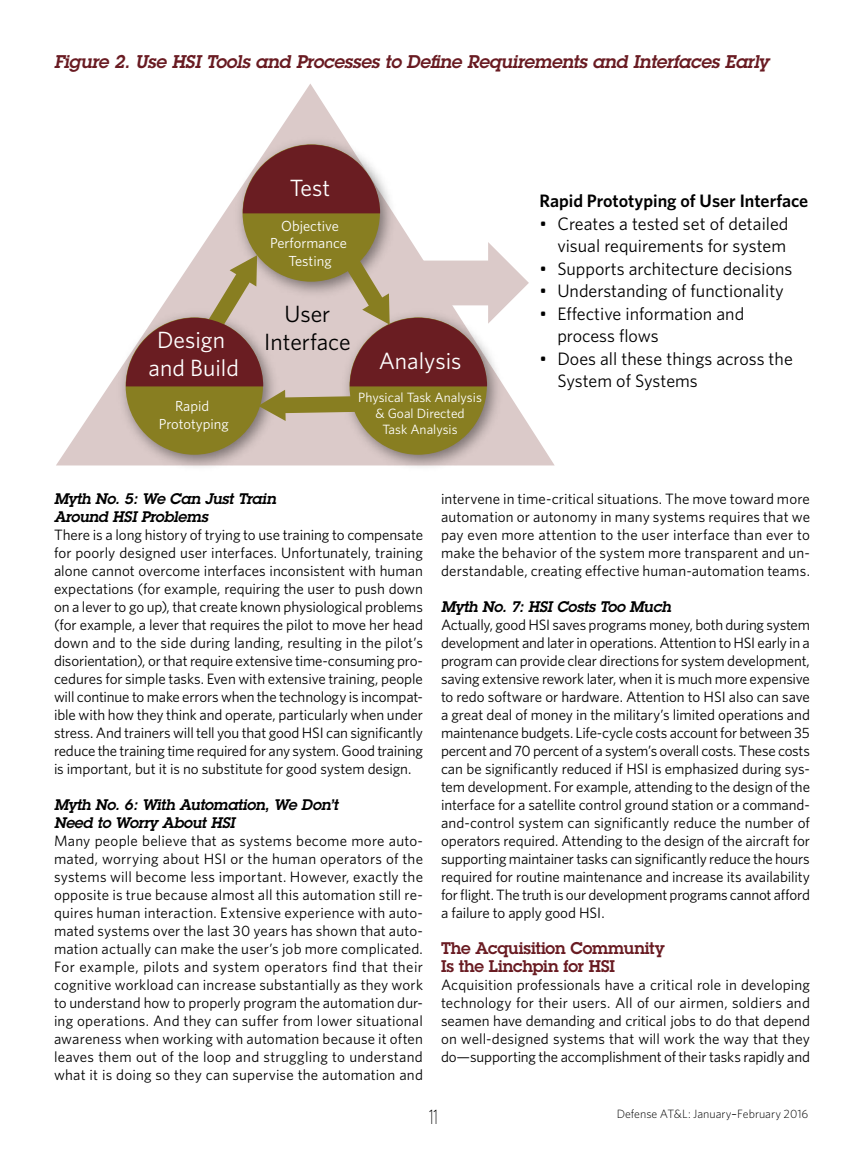
<style>
.page{position:relative;width:864px;height:1161px;background:#fff}
.page>*{position:absolute;margin:0;border:0;box-sizing:border-box;transform-origin:0 0}
.t1{font:23.55px/28.2px "Whitney";color:#fff;text-align:center}
.t2{font:23.55px/28.2px "Whitney";color:#000;text-align:center}
.t3{font:300 21px "Whitney";color:#000;scale:.6 1}
.t4{font:18px/22.5px "Whitney";color:#000}
.t5{font:italic 600 18px "Lubalin Graph";letter-spacing:-.005em;color:#691b22}
.t6{font:600 18px "Whitney";color:#000}
.subhead1{font:600 16.5px/18px "Lubalin Graph";letter-spacing:-.01em;color:#691b22}
.body_text{font:15px/18px "Whitney";letter-spacing:-.005em;color:#000;text-align:justify}
.subhead2{font:italic 600 15px/18px "Lubalin Graph";letter-spacing:-.015em;color:#000}
.t7{font:14.55px/17.5px "Whitney";color:#fff;text-align:center}
.t8{font:13.5px/16.2px "Whitney";color:#fff;text-align:center}
.t9{font:300 12px "Whitney";color:#000}
.s1{font-weight:400}
</style>
<div class="page">
<svg style="left:56px;top:84px;width:499px;height:382px"></svg>
<img style="left:230px;top:132px;width:171px;height:88px">
<div style="left:243px;top:144px;width:137px;height:138px;background:#887e21;border-radius:50%"></div>
<img style="left:337px;top:421px;width:171px;height:46px">
<div style="left:350px;top:317px;width:137px;height:138px;background:#887e21;border-radius:50%"></div>
<img style="left:113px;top:305px;width:171px;height:162px">
<div style="left:126px;top:317px;width:137px;height:138px;background:#887e21;border-radius:50%"></div>
<svg style="left:243px;top:145px;width:137px;height:68px;background:#844649"></svg>
<svg style="left:126px;top:220px;width:403px;height:201px"></svg>
<p class="t5" style="left:54px;top:50px;width:717px">Figure 2. Use HSI Tools and Processes to Define Requirements and Interfaces Early</p>
<h1 class="t1" style="left:149px;top:325px;width:92px">Design and Build</h1>
<p class="t7" style="left:159px;top:397px;width:72px">Rapid<br>Prototyping</p>
<h1 class="t1" style="left:290px;top:173px;width:42px">Test</h1>
<p class="t7" style="left:270px;top:217px;width:78px">Objective<br>Performance<br>Testing</p>
<h1 class="t2" style="left:264px;top:299px;width:88px">User<br>Interface</h1>
<h1 class="t1" style="left:379px;top:346px;width:84px">Analysis</h1>
<p class="t8" style="left:358px;top:389px;width:125px">Physical Task Analysis &amp; Goal Directed<br>Task Analysis</p>
<p class="t6" style="left:539px;top:189px;width:270px">Rapid Prototyping of User Interface</p>
<p class="t4" style="left:539px;top:212px;width:251px;text-align:right">• Creates a tested set of detailed visual requirements for system</p>
<p class="t4" style="left:539px;top:257px;width:255px">• Supports architecture decisions</p>
<p class="t4" style="left:539px;top:279px;width:246px">• Understanding of functionality</p>
<p class="t4" style="left:557px;top:302px;width:188px;text-indent:-18px">• Effective information and process flows</p>
<p class="t4" style="left:557px;top:347px;width:237px;text-indent:-18px">• Does all these things across the<br>System of Systems</p>
<p class="subhead2" style="left:54px;top:489px;width:223px">Myth No. 5: We Can Just Train<br>Around HSI Problems</p>
<p class="body_text" style="left:54px;top:525px;width:371px">There is a long history of trying to use training to compensate for poorly designed user interfaces. Unfortunately, training alone cannot overcome interfaces inconsistent with human expectations (for example, requiring the user to push down on a lever to go up), that create known physiological problems (for example, a lever that requires the pilot to move her head down and to the side during landing, resulting in the pilot’s disorientation), or that require extensive time-consuming pro&shy;cedures for simple tasks. Even with extensive training, people will continue to make errors when the technology is incompat&shy;ible with how they think and operate, particularly when under stress. And trainers will tell you that good HSI can significantly reduce the training time required for any system. Good training is important, but it is no substitute for good system design.</p>
<p class="subhead2" style="left:54px;top:795px;width:286px">Myth No. 6: With Automation, We Don’t<br>Need to Worry About HSI</p>
<p class="body_text" style="left:54px;top:831px;width:371px">Many people believe that as systems become more auto&shy;mated, worrying about HSI or the human operators of the systems will become less important. However, exactly the opposite is true because almost all this automation still re&shy;quires human interaction. Extensive experience with auto&shy;mated systems over the last 30 years has shown that auto&shy;mation actually can make the user’s job more complicated.<br>For example, pilots and system operators find that their cognitive workload can increase substantially as they work to understand how to properly program the automation dur&shy;ing operations. And they can suffer from lower situational awareness when working with automation because it often leaves them out of the loop and struggling to understand what it is doing so they can supervise the automation and</p>
<p class="body_text" style="left:441px;top:489px;width:371px">intervene in time-critical situations. The move toward more automation or autonomy in many systems requires that we pay even more attention to the user interface than ever to make the behavior of the system more transparent and un&shy;derstandable, creating effective human-automation teams.</p>
<p class="subhead2" style="left:441px;top:597px;width:232px">Myth No. 7: HSI Costs Too Much</p>
<p class="body_text" style="left:441px;top:615px;width:371px">Actually, good HSI saves programs money, both during system development and later in operations. Attention to HSI early in a program can provide clear directions for system development, saving extensive rework later, when it is much more expensive to redo software or hardware. Attention to HSI also can save a great deal of money in the military’s limited operations and maintenance budgets. Life-cycle costs account for between 35 percent and 70 percent of a system’s overall costs. These costs can be significantly reduced if HSI is emphasized during sys&shy;tem development. For example, attending to the design of the interface for a satellite control ground station or a command&shy;and-control system can significantly reduce the number of operators required. Attending to the design of the aircraft for supporting maintainer tasks can significantly reduce the hours required for routine maintenance and increase its availability for flight. The truth is our development programs cannot afford a failure to apply good HSI.</p>
<p class="subhead1" style="left:441px;top:939px;width:225px">The Acquisition Community<br>Is the Linchpin for HSI</p>
<p class="body_text" style="left:441px;top:975px;width:371px">Acquisition professionals have a critical role in developing technology for their users. All of our airmen, soldiers and seamen have demanding and critical jobs to do that depend on well-designed systems that will work the way that they do—supporting the accomplishment of their tasks rapidly and</p>
<h2 class="t3" style="left:429px;top:1102px;width:16px">11</h2>
<p class="t9" style="left:617px;top:1106px;width:193px">Defense AT&amp;L: January<span class="s1">–</span>February 2016</p>
</div>
